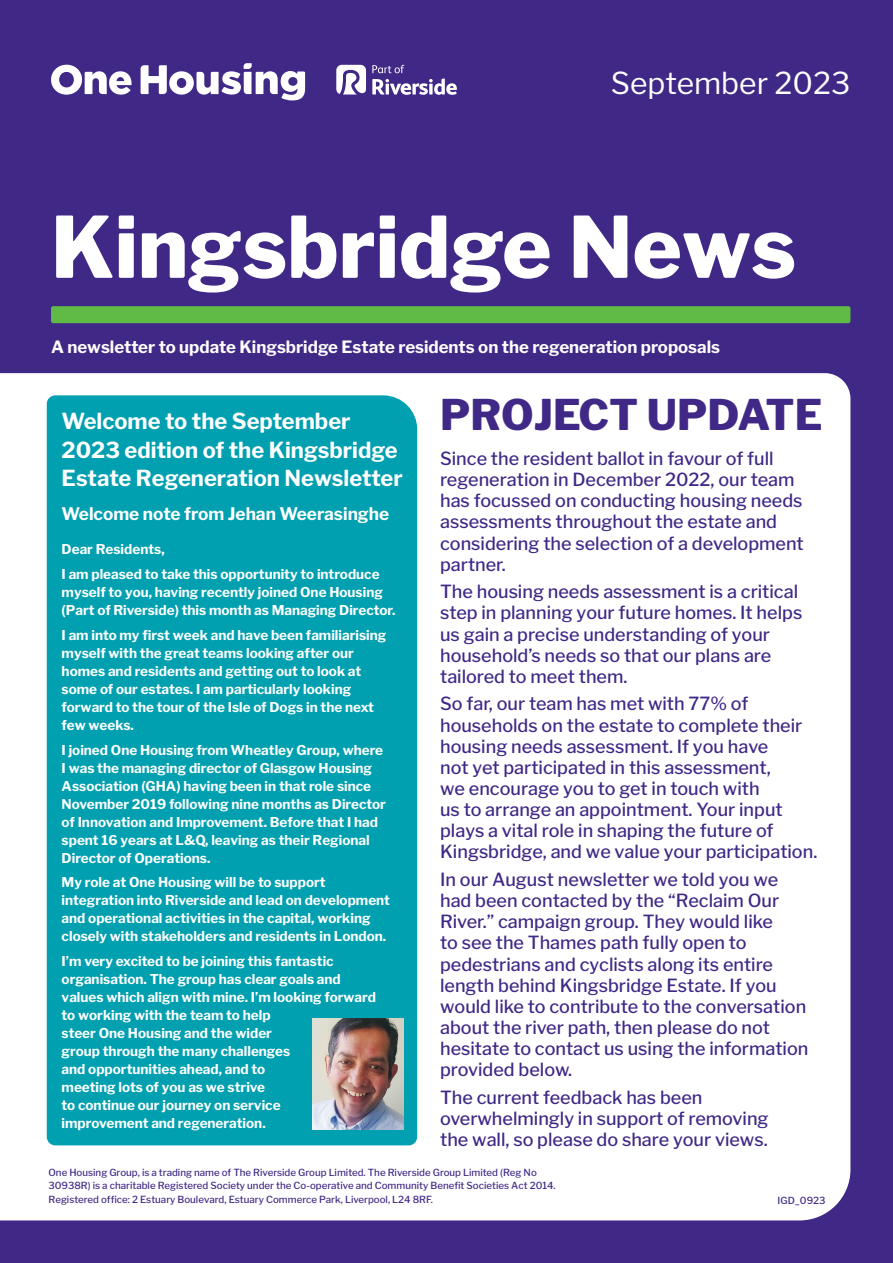
<style>
.page{position:relative;width:893px;height:1263px;background:#402886}
.page>*{position:absolute;margin:0;border:0;box-sizing:border-box;transform-origin:0 0}
.t1{font:800 84px "Libre Franklin";color:#fff}
.t2{font:800 42px "Libre Franklin";color:#402886}
.t3{font:30px "Libre Franklin";color:#fff}
.t4{font:700 21.9px/28.2px "Libre Franklin";color:#fff}
.t5{font:500 18px/21.1px "Libre Franklin";color:#402886}
.t6{font:700 17.25px "Libre Franklin";color:#fff}
.t7{font:700 16.8px "Libre Franklin";color:#fff}
.t8{font:700 13.5px/18px "Libre Franklin";color:#fff}
.t9{font:500 9.75px/13.5px "Libre Franklin";color:#402886}
</style>
<div class="page">
<svg style="left:51px;top:65px;width:81px;height:30px"></svg>
<svg style="left:141px;top:64px;width:164px;height:36px"></svg>
<svg style="left:372px;top:79px;width:85px;height:16px"></svg>
<svg style="left:336px;top:65px;width:30px;height:30px"></svg>
<svg style="left:372px;top:65px;width:32px;height:8px"></svg>
<div style="left:51px;top:306px;width:799px;height:17px;background:#60bb46;border-radius:2px"></div>
<div style="left:0;top:373px;width:850px;height:847px;background:#fff"></div>
<div style="left:47px;top:395px;width:370px;height:750px;background:#00a0b0"></div>
<img style="left:313px;top:1019px;width:91px;height:110px">
<p class="t3" style="left:611px;top:65px;width:241px">September 2023</p>
<p class="t1" style="left:51px;top:197px;width:747px">Kingsbridge News</p>
<p class="t7" style="left:51px;top:337px;width:670px">A newsletter to update Kingsbridge Estate residents on the regeneration proposals</p>
<p class="t2" style="left:440px;top:389px;width:384px">PROJECT UPDATE</p>
<p class="t5" style="left:440px;top:448px;width:365px">Since the resident ballot in favour of full regeneration in December 2022, our team has focussed on conducting housing needs assessments throughout the estate and considering the selection of a development partner.</p>
<p class="t5" style="left:440px;top:581px;width:364px">The housing needs assessment is a critical step in planning your future homes. It helps us gain a precise understanding of your household’s needs so that our plans are tailored to meet them.</p>
<p class="t5" style="left:440px;top:693px;width:379px">So far, our team has met with 77% of households on the estate to complete their housing needs assessment. If you have<br>not yet participated in this assessment,<br>we encourage you to get in touch with<br>us to arrange an appointment. Your input plays a vital role in shaping the future of Kingsbridge, and we value your participation.</p>
<p class="t5" style="left:440px;top:869px;width:370px">In our August newsletter we told you we had been contacted by the “Reclaim Our River.” campaign group. They would like<br>to see the Thames path fully open to pedestrians and cyclists along its entire length behind Kingsbridge Estate. If you would like to contribute to the conversation about the river path, then please do not hesitate to contact us using the information provided below.</p>
<p class="t5" style="left:440px;top:1087px;width:330px">The current feedback has been overwhelmingly in support of removing the wall, so please do share your views.</p>
<p class="t9" style="left:48px;top:1165px;width:509px">One Housing Group, is a trading name of The Riverside Group Limited. The Riverside Group Limited (Reg No<br>30938R) is a charitable Registered Society under the Co-operative and Community Benefit Societies Act 2014.</p>
<p class="t9" style="left:48px;top:1192px;width:386px">Registered office: 2 Estuary Boulevard, Estuary Commerce Park, Liverpool, L24 8RF.</p>
<p class="t9" style="left:777px;top:1193px;width:49px">IGD_0923</p>
<p class="t4" style="left:62px;top:407px;width:343px">Welcome to the September<br>2023 edition of the Kingsbridge<br>Estate Regeneration Newsletter</p>
<p class="t6" style="left:62px;top:504px;width:329px">Welcome note from Jehan Weerasinghe</p>
<p class="t8" style="left:62px;top:540px;width:105px">Dear Residents,</p>
<p class="t8" style="left:62px;top:565px;width:335px">I am pleased to take this opportunity to introduce myself to you, having recently joined One Housing (Part of Riverside) this month as Managing Director.</p>
<p class="t8" style="left:62px;top:626px;width:326px">I am into my first week and have been familiarising myself with the great teams looking after our homes and residents and getting out to look at some of our estates. I am particularly looking forward to the tour of the Isle of Dogs in the next few weeks.</p>
<p class="t8" style="left:62px;top:741px;width:326px">I joined One Housing from Wheatley Group, where I was the managing director of Glasgow Housing Association (GHA) having been in that role since November 2019 following nine months as Director of Innovation and Improvement. Before that I had spent 16 years at L&amp;Q, leaving as their Regional Director of Operations.</p>
<p class="t8" style="left:62px;top:873px;width:330px">My role at One Housing will be to support integration into Riverside and lead on development and operational activities in the capital, working closely with stakeholders and residents in London.</p>
<p class="t8" style="left:62px;top:952px;width:316px">I’m very excited to be joining this fantastic organisation. The group has clear goals and values which align with mine. I’m looking forward to working with the team to help<br>steer One Housing and the wider<br>group through the many challenges<br>and opportunities ahead, and to<br>meeting lots of you as we strive<br>to continue our journey on service<br>improvement and regeneration.</p>
</div>
